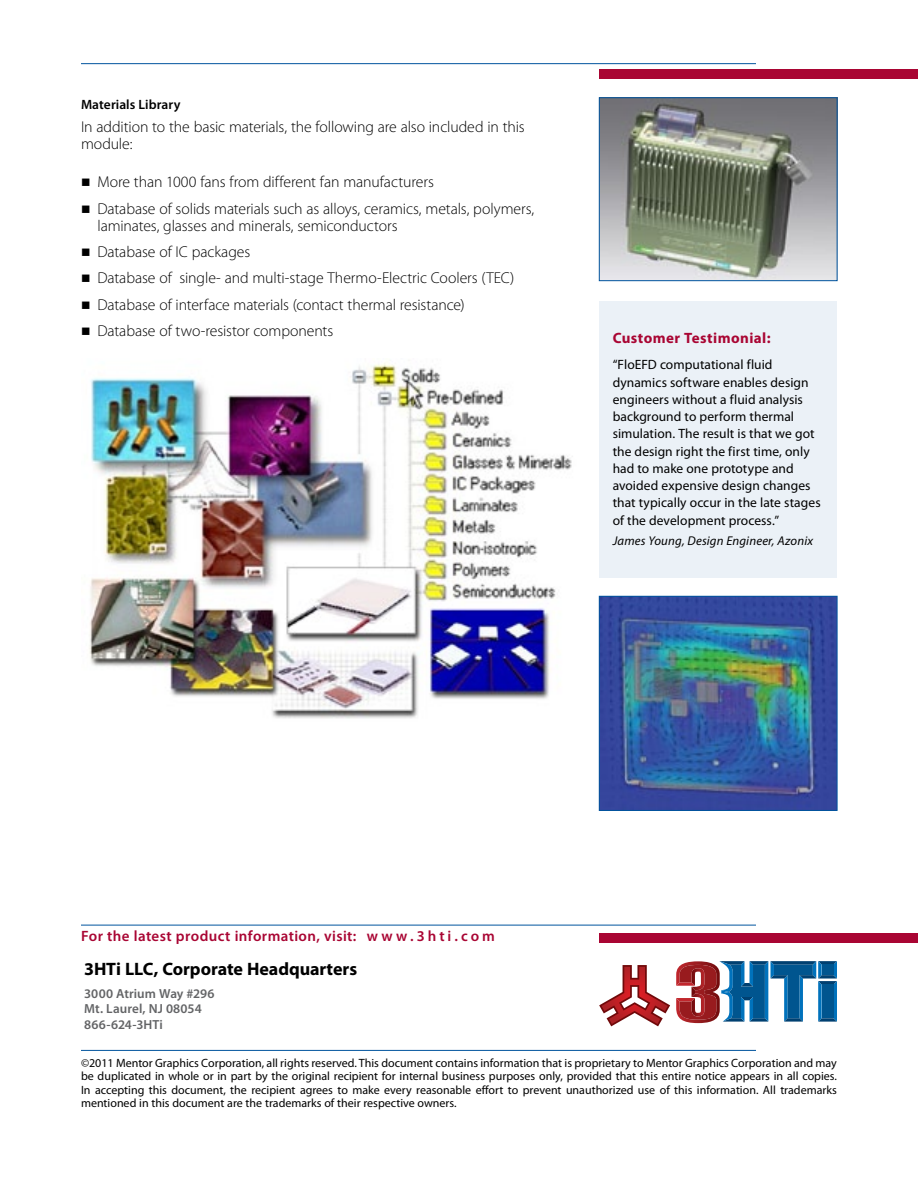
<style>
.page{position:relative;width:918px;height:1188px;background:#fff}
.page>*{position:absolute;margin:0;border:0;box-sizing:border-box;transform-origin:0 0}
.t1{font:700 18px "Myriad Pro";letter-spacing:-.005em;color:#000}
.t2{font:300 15.75px/17.2px "Myriad Pro";letter-spacing:-.01em;color:#000}
.t3{font:600 15px "Myriad Pro";letter-spacing:.025em;color:#a90533}
.t4{font:700 15px "Myriad Pro";letter-spacing:.03em;color:#a90533}
.t5{font:13.5px/17.2px "Myriad Pro";letter-spacing:.005em;color:#000}
.t6{font:600 13.5px "Myriad Pro";letter-spacing:.005em;color:#000}
.t7{font:600 13.2px/15.8px "Myriad Pro";letter-spacing:.005em;color:#636466}
.t8{font:italic 12.75px "Myriad Pro";letter-spacing:.015em;color:#000}
.t9{font:12px/13.5px "Myriad Pro";color:#000;text-align:justify}
.s1{font-family:"Courier Std";font-weight:400}
</style>
<div class="page">
<div style="left:599px;top:69px;width:319px;height:9px;background:#a90533"></div>
<hr style="left:81px;top:63px;width:675px;height:1px;background:#00549e">
<hr style="left:81px;top:1050px;width:675px;height:1px;background:#00549e">
<div style="left:599px;top:933px;width:319px;height:10px;background:#a90533"></div>
<hr style="left:81px;top:925px;width:675px;height:1px;background:#00549e">
<svg style="left:599px;top:965px;width:71px;height:61px"></svg>
<svg style="left:676px;top:961px;width:161px;height:62px"></svg>
<img style="left:89px;top:363px;width:483px;height:356px">
<img style="left:601px;top:100px;width:234px;height:179px">
<div style="left:599px;top:98px;width:238px;height:183px;border:1px solid #00549e"></div>
<img style="left:601px;top:598px;width:234px;height:211px">
<div style="left:599px;top:596px;width:238px;height:215px;border:1px solid #00549e"></div>
<div style="left:599px;top:301px;width:238px;height:276px;background:#ebf1f7"></div>
<p class="t6" style="left:81px;top:96px;width:101px">Materials Library</p>
<h2 class="t2" style="left:81px;top:118px;width:445px">In addition to the basic materials, the following are also included in this module:</h2>
<h2 class="t2" style="left:81px;top:173px;width:354px"><span class="s1">■</span> More than 1000 fans from different fan manufacturers</h2>
<h2 class="t2" style="left:98px;top:200px;width:438px;text-indent:-17px"><span class="s1">■</span> Database of solids materials such as alloys, ceramics, metals, polymers, laminates, glasses and minerals, semiconductors</h2>
<h2 class="t2" style="left:81px;top:243px;width:171px"><span class="s1">■</span> Database of IC packages</h2>
<h2 class="t2" style="left:81px;top:269px;width:435px"><span class="s1">■</span> Database of single- and multi-stage Thermo-Electric Coolers (TEC)</h2>
<h2 class="t2" style="left:81px;top:296px;width:385px"><span class="s1">■</span> Database of interface materials (contact thermal resistance)</h2>
<h2 class="t2" style="left:81px;top:322px;width:254px"><span class="s1">■</span> Database of two-resistor components</h2>
<p class="t4" style="left:613px;top:329px;width:159px">Customer Testimonial:</p>
<p class="t5" style="left:613px;top:356px;width:210px">“FloEFD computational fluid dynamics software enables design engineers without a fluid analysis background to perform thermal simulation. The result is that we got the design right the first time, only had to make one prototype and avoided expensive design changes that typically occur in the late stages of the development process.”</p>
<p class="t8" style="left:613px;top:533px;width:202px">James Young, Design Engineer, Azonix</p>
<p class="t3" style="left:81px;top:926px;width:415px">For the latest product information, visit: w w w. 3 h t i . c o m</p>
<h1 class="t1" style="left:84px;top:957px;width:275px">3HTi LLC, Corporate Headquarters</h1>
<p class="t7" style="left:84px;top:985px;width:132px">3000 Atrium Way #296<br>Mt. Laurel, NJ 08054<br>866-624-3HTi</p>
<p class="t9" style="left:81px;top:1056px;width:758px">©2011 Mentor Graphics Corporation, all rights reserved. This document contains information that is proprietary to Mentor Graphics Corporation and may be duplicated in whole or in part by the original recipient for internal business purposes only, provided that this entire notice appears in all copies.<br>In accepting this document, the recipient agrees to make every reasonable effort to prevent unauthorized use of this information. All trademarks mentioned in this document are the trademarks of their respective owners.</p>
</div>
